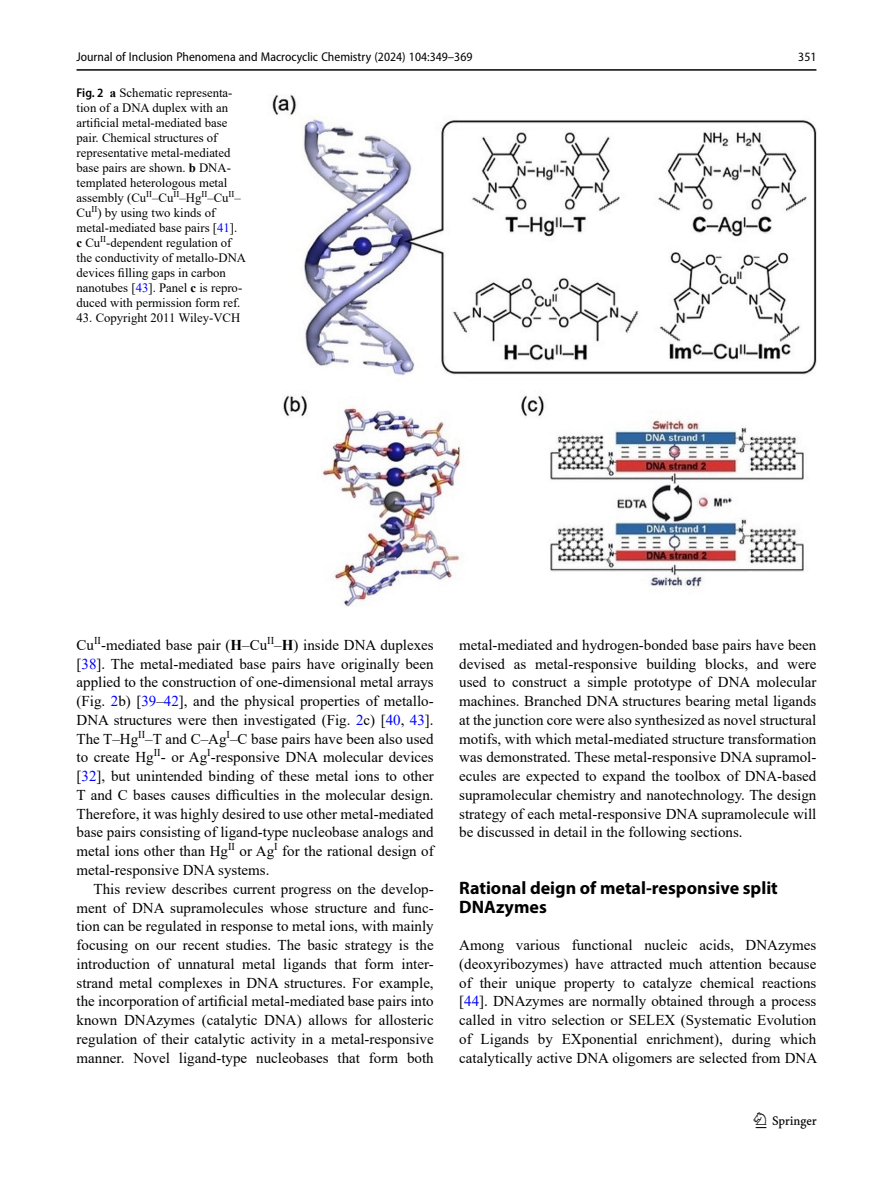
<style>
.page{position:relative;width:893px;height:1187px;background:#fff}
.page>*{position:absolute;margin:0;border:0;box-sizing:border-box;transform-origin:0 0}
.t1{font:22.5px "Springnew";color:#000}
.Head_1{font:700 18px/18.8px "Myriad Pro";color:#000}
.Body_Text_Indent{font:15px/18.8px "Times New Roman";color:#000;text-align:justify}
.Body_Text{font:15px/18.8px "Times New Roman";color:#000;text-align:justify}
.Figure_Caption_Side{font:12.75px/15px "Times New Roman";color:#000}
.t2{font:semi-condensed 12.75px "Myriad Pro";color:#000}
.s1{font-family:"Myriad Pro";font-weight:600;font-stretch:semi-condensed}
.s2{font-weight:700}
.s3{color:#00f}
</style>
<div class="page">
<hr style="left:77px;top:69px;width:739px;height:2px;background:#000">
<img style="left:272px;top:94px;width:544px;height:512px">
<p class="t2" style="left:77px;top:49px;width:397px">Journal of Inclusion Phenomena and Macrocyclic Chemistry (2024) 104:349–369</p>
<p class="Figure_Caption_Side" style="left:77px;top:84px;width:171px"><span class="s1">Fig. 2</span> <span class="s2">a</span> Schematic representa&shy;tion of a DNA duplex with an artificial metal-mediated base pair. Chemical structures of representative metal-mediated base pairs are shown. <span class="s2">b</span> DNA&shy;templated heterologous metal assembly (Cu<sup>II</sup>–Cu<sup>II</sup>–Hg<sup>II</sup>–Cu<sup>II</sup>–<br>Cu<sup>II</sup>) by using two kinds of metal-mediated base pairs [<span class="s3">41</span>].<br><span class="s2">c</span> Cu<sup>II</sup>-dependent regulation of the conductivity of metallo-DNA devices filling gaps in carbon nanotubes [<span class="s3">43</span>]. Panel <span class="s2">c</span> is repro&shy;duced with permission form ref.</p>
<p class="Figure_Caption_Side" style="left:77px;top:309px;width:165px">43. Copyright 2011 Wiley-VCH</p>
<p class="t2" style="left:798px;top:49px;width:20px">351</p>
<p class="Body_Text_Indent" style="left:77px;top:635px;width:359px">Cu<sup>II</sup>-mediated base pair (<span class="s2">H</span>–Cu<sup>II</sup>–<span class="s2">H</span>) inside DNA duplexes [<span class="s3">38</span>]. The metal-mediated base pairs have originally been applied to the construction of one-dimensional metal arrays (Fig. <span class="s3">2</span>b) [<span class="s3">39</span>–<span class="s3">42</span>], and the physical properties of metallo-DNA structures were then investigated (Fig. <span class="s3">2</span>c) [<span class="s3">40</span>, <span class="s3">43</span>].<br>The T–Hg<sup>II</sup>–T and C–Ag<sup>I</sup>–C base pairs have been also used to create Hg<sup>II</sup>- or Ag<sup>I</sup>-responsive DNA molecular devices [<span class="s3">32</span>], but unintended binding of these metal ions to other T and C bases causes difficulties in the molecular design.<br>Therefore, it was highly desired to use other metal-mediated base pairs consisting of ligand-type nucleobase analogs and metal ions other than Hg<sup>II</sup> or Ag<sup>I</sup> for the rational design of metal-responsive DNA systems.</p>
<p class="Body_Text_Indent" style="left:77px;top:878px;width:359px;text-indent:17px">This review describes current progress on the develop&shy;ment of DNA supramolecules whose structure and func&shy;tion can be regulated in response to metal ions, with mainly focusing on our recent studies. The basic strategy is the introduction of unnatural metal ligands that form inter&shy;strand metal complexes in DNA structures. For example, the incorporation of artificial metal-mediated base pairs into known DNAzymes (catalytic DNA) allows for allosteric regulation of their catalytic activity in a metal-responsive manner. Novel ligand-type nucleobases that form both</p>
<p class="Body_Text_Indent" style="left:459px;top:635px;width:359px">metal-mediated and hydrogen-bonded base pairs have been devised as metal-responsive building blocks, and were used to construct a simple prototype of DNA molecular machines. Branched DNA structures bearing metal ligands at the junction core were also synthesized as novel structural motifs, with which metal-mediated structure transformation was demonstrated. These metal-responsive DNA supramol&shy;ecules are expected to expand the toolbox of DNA-based supramolecular chemistry and nanotechnology. The design strategy of each metal-responsive DNA supramolecule will be discussed in detail in the following sections.</p>
<p class="Head_1" style="left:459px;top:877px;width:320px">Rational deign of metal-responsive split<br>DNAzymes</p>
<p class="Body_Text" style="left:459px;top:935px;width:360px">Among various functional nucleic acids, DNAzymes (deoxyribozymes) have attracted much attention because of their unique property to catalyze chemical reactions [<span class="s3">44</span>]. DNAzymes are normally obtained through a process called in vitro selection or SELEX (Systematic Evolution of Ligands by EXponential enrichment), during which catalytically active DNA oligomers are selected from DNA</p>
<h1 class="t1" style="left:756px;top:1107px;width:63px">1 3</h1>
</div>
